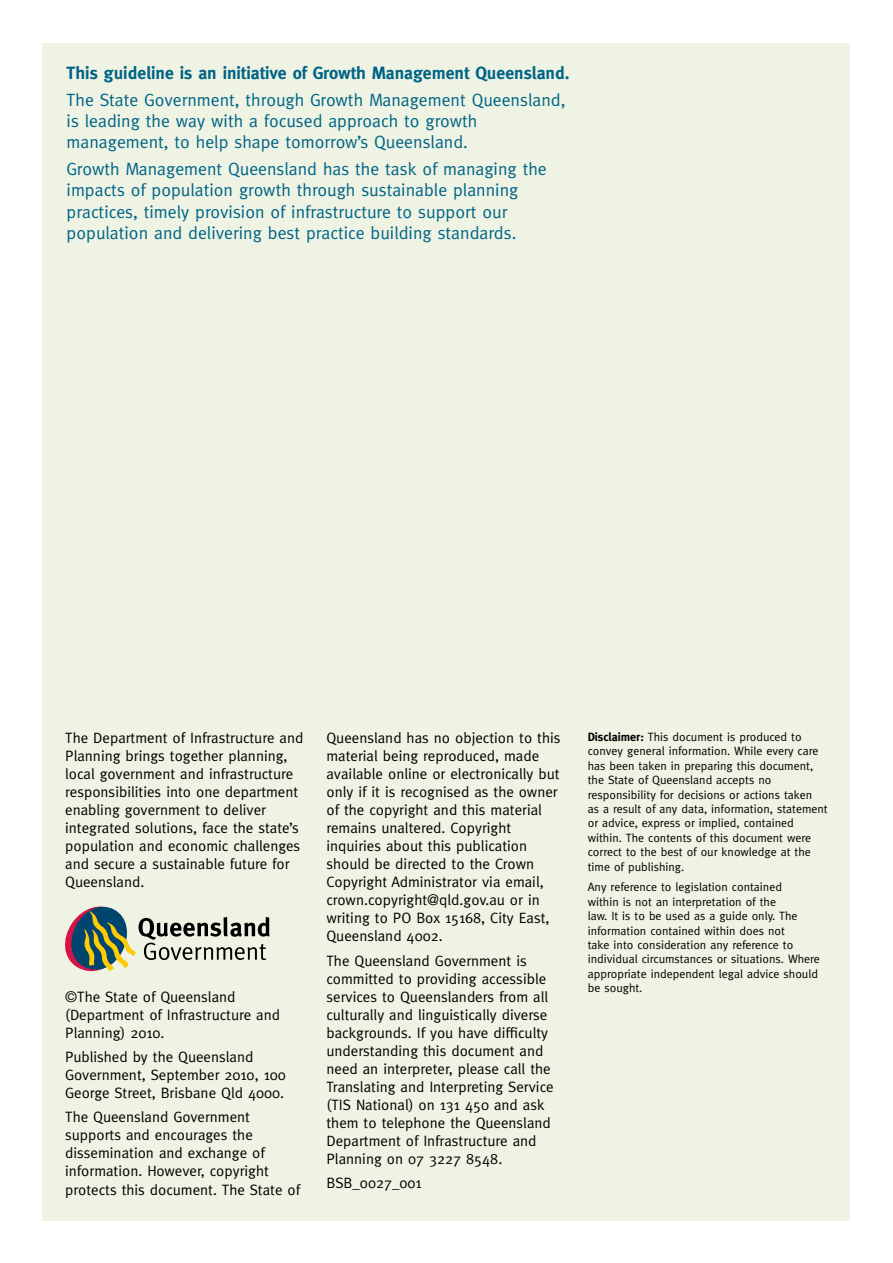
<style>
.page{position:relative;width:893px;height:1263px;background:#fff}
.page>*{position:absolute;margin:0;border:0;box-sizing:border-box;transform-origin:0 0}
.t1{font:17.7px/21.3px "Meta";color:#006485}
.t2{font:700 17.7px "Meta";color:#006485}
.t3{font:15px/18px "Meta";color:#000}
.t4{font:12px/14.4px "Meta";color:#000}
.s1{font-weight:700}
</style>
<div class="page">
<div style="left:43px;top:43px;width:807px;height:1177px;background:#eef3e3"></div>
<svg style="left:65px;top:906px;width:205px;height:65px"></svg>
<p class="t2" style="left:67px;top:63px;width:504px">This guideline is an initiative of Growth Management Queensland.</p>
<p class="t1" style="left:67px;top:89px;width:500px">The State Government, through Growth Management Queensland, is leading the way with a focused approach to growth management, to help shape tomorrow’s Queensland.</p>
<p class="t1" style="left:67px;top:158px;width:482px">Growth Management Queensland has the task of managing the impacts of population growth through sustainable planning practices, timely provision of infrastructure to support our population and delivering best practice building standards.</p>
<p class="t3" style="left:65px;top:729px;width:240px">The Department of Infrastructure and Planning brings together planning, local government and infrastructure responsibilities into one department enabling government to deliver integrated solutions, face the state’s population and economic challenges and secure a sustainable future for Queensland.</p>
<p class="t3" style="left:65px;top:987px;width:216px">©The State of Queensland (Department of Infrastructure and<br>Planning) 2010.</p>
<p class="t3" style="left:65px;top:1048px;width:222px">Published by the Queensland<br>Government, September 2010, 100<br>George Street, Brisbane Qld 4000.</p>
<p class="t3" style="left:65px;top:1108px;width:236px">The Queensland Government supports and encourages the dissemination and exchange of information. However, copyright protects this document. The State of</p>
<p class="t3" style="left:326px;top:729px;width:236px">Queensland has no objection to this material being reproduced, made available online or electronically but only if it is recognised as the owner of the copyright and this material remains unaltered. Copyright inquiries about this publication should be directed to the Crown Copyright Administrator via email, crown.copyright@qld.gov.au or in writing to PO Box 15168, City East, Queensland 4002.</p>
<p class="t3" style="left:326px;top:951px;width:229px">The Queensland Government is committed to providing accessible services to Queenslanders from all culturally and linguistically diverse backgrounds. If you have difficulty understanding this document and need an interpreter, please call the Translating and Interpreting Service (TIS National) on 131 450 and ask them to telephone the Queensland Department of Infrastructure and Planning on 07 3227 8548.</p>
<p class="t3" style="left:326px;top:1174px;width:97px">BSB_0027_001</p>
<p class="t4" style="left:588px;top:729px;width:242px"><span class="s1">Disclaimer:</span> This document is produced to convey general information. While every care has been taken in preparing this document, the State of Queensland accepts no responsibility for decisions or actions taken<br>as a result of any data, information, statement or advice, express or implied, contained within. The contents of this document were correct to the best of our knowledge at the time of publishing.</p>
<p class="t4" style="left:588px;top:880px;width:234px">Any reference to legislation contained<br>within is not an interpretation of the<br>law. It is to be used as a guide only. The information contained within does not<br>take into consideration any reference to individual circumstances or situations. Where appropriate independent legal advice should be sought.</p>
</div>
